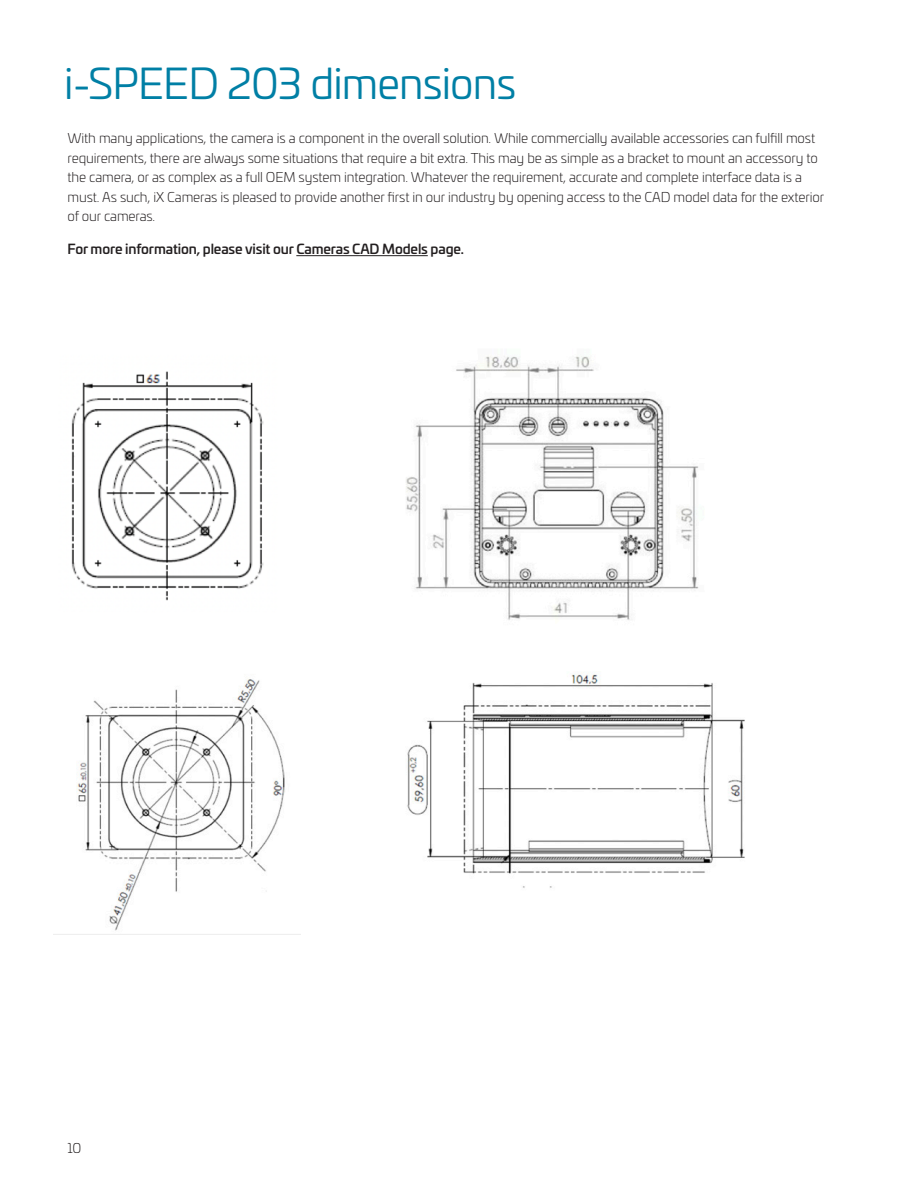
<style>
.page{position:relative;width:918px;height:1188px;background:#fff}
.page>*{position:absolute;margin:0;border:0;box-sizing:border-box;transform-origin:0 0}
.Large_Heads{font:42px "Univia Pro";letter-spacing:-.02em;color:#007fa5}
.Body_Copy{font:300 13.5px/19.5px "Univia Pro";letter-spacing:-.01em;color:#231f20}
.Body_Copy-2{font:500 13.5px "Univia Pro";letter-spacing:-.01em;color:#231f20}
</style>
<div class="page">
<img style="left:76px;top:679px;width:209px;height:252px">
<img style="left:406px;top:356px;width:339px;height:532px">
<hr style="left:296px;top:255px;width:132px;height:1px;background:#231f20">
<img style="left:71px;top:371px;width:193px;height:230px">
<p class="Large_Heads" style="left:64px;top:53px;width:454px">i-SPEED 203 dimensions</p>
<p class="Body_Copy" style="left:68px;top:128px;width:758px">With many applications, the camera is a component in the overall solution. While commercially available accessories can fulfill most requirements, there are always some situations that require a bit extra. This may be as simple as a bracket to mount an accessory to the camera, or as complex as a full OEM system integration. Whatever the requirement, accurate and complete interface data is a must. As such, iX Cameras is pleased to provide another first in our industry by opening access to the CAD model data for the exterior of our cameras.</p>
<p class="Body_Copy-2" style="left:68px;top:239px;width:398px">For more information, please visit our Cameras CAD Models page.</p>
<p class="Body_Copy" style="left:68px;top:1138px;width:16px">10</p>
</div>
